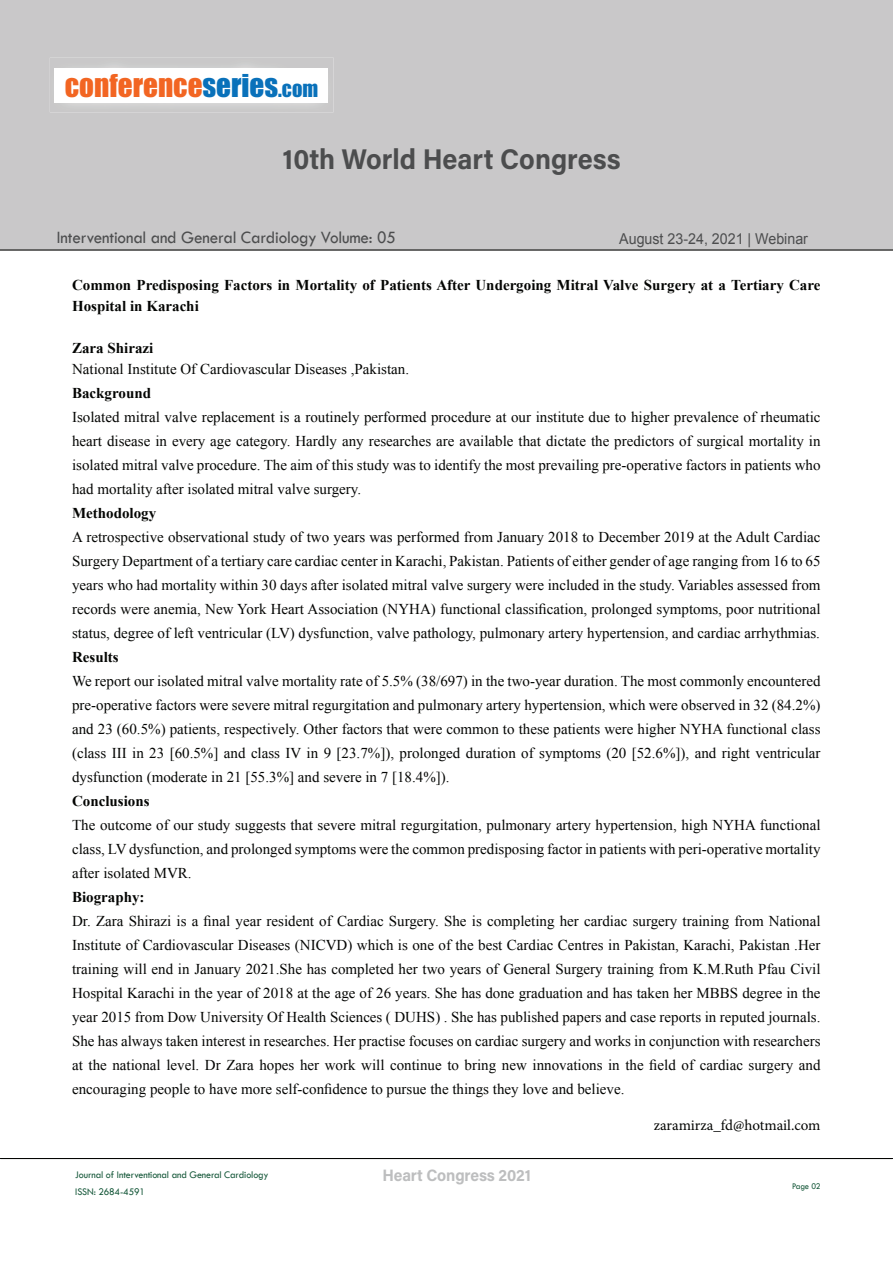
<style>
.page{position:relative;width:893px;height:1263px;background:#fff}
.page>*{position:absolute;margin:0;border:0;box-sizing:border-box;transform-origin:0 0}
.t1{font:29.1px "Impact";color:#f26522}
.t2{font:28.5px "Acumin Variable Concept";letter-spacing:.055em;color:#4c4d4e;scale:.95 1}
.t3{font:18px "Tw Cen";letter-spacing:-.01em;color:#4c4d4e;scale:.95 1}
.t4{font:16.5px "Acumin Variable Concept";letter-spacing:.04em;color:#bdbebf;scale:.95 1}
.t5{font:15px/24px "Times New Roman";color:#040503;text-align:justify}
.t6{font:700 15px/21px "Times New Roman";color:#040503}
.t7{font:15px "Arial";color:#4c4d4e;scale:.95 1}
.t8{font:15px "Minion Pro";color:#040503}
.t9{font:10.5px/17.4px "Tw Cen";letter-spacing:-.01em;color:#16583a;scale:.95 1}
.t10{font:9px "Tw Cen";letter-spacing:-.02em;color:#16583a;scale:.95 1}
.s1{color:#0971ba}
.s2{font-size:20.4px;color:#0971ba}
</style>
<div class="page">
<div style="left:0;top:0;width:893px;height:250px;background:#c9c8c9"></div>
<hr style="left:0;top:1158px;width:893px;height:1px;background:#040503">
<hr style="left:0;top:250px;width:893px;height:1px;background:#040503">
<img style="left:50px;top:58px;width:283px;height:54px">
<img style="left:54px;top:68px;width:274px;height:34px">
<h1 class="t1" style="left:65px;top:63px;width:255px">CONFERENCE<span class="s1">SERIES</span><span class="s2">.COM</span></h1>
<h2 class="t2" style="left:283px;top:139px;width:355px">10th World Heart Congress</h2>
<p class="t3" style="left:57px;top:227px;width:358px">Interventional and General Cardiology Volume: 05</p>
<p class="t7" style="left:619px;top:229px;width:200px">August 23-24, 2021 | Webinar</p>
<p class="t6" style="left:72px;top:274px;width:750px">Common Predisposing Factors in Mortality of Patients After Undergoing Mitral Valve Surgery at a Tertiary Care<br>Hospital in Karachi</p>
<p class="t6" style="left:72px;top:337px;width:83px">Zara Shirazi</p>
<p class="t5" style="left:72px;top:357px;width:339px">National Institute Of Cardiovascular Diseases ,Pakistan.</p>
<p class="t6" style="left:72px;top:382px;width:80px">Background</p>
<p class="t5" style="left:72px;top:405px;width:750px">Isolated mitral valve replacement is a routinely performed procedure at our institute due to higher prevalence of rheumatic heart disease in every age category. Hardly any researches are available that dictate the predictors of surgical mortality in isolated mitral valve procedure. The aim of this study was to identify the most prevailing pre-operative factors in patients who had mortality after isolated mitral valve surgery.</p>
<p class="t6" style="left:72px;top:502px;width:86px">Methodology</p>
<p class="t5" style="left:72px;top:525px;width:750px">A retrospective observational study of two years was performed from January 2018 to December 2019 at the Adult Cardiac Surgery Department of a tertiary care cardiac center in Karachi, Pakistan. Patients of either gender of age ranging from 16 to 65 years who had mortality within 30 days after isolated mitral valve surgery were included in the study. Variables assessed from records were anemia, New York Heart Association (NYHA) functional classification, prolonged symptoms, poor nutritional status, degree of left ventricular (LV) dysfunction, valve pathology, pulmonary artery hypertension, and cardiac arrhythmias.</p>
<p class="t6" style="left:72px;top:646px;width:48px">Results</p>
<p class="t5" style="left:72px;top:669px;width:750px">We report our isolated mitral valve mortality rate of 5.5% (38/697) in the two-year duration. The most commonly encountered pre-operative factors were severe mitral regurgitation and pulmonary artery hypertension, which were observed in 32 (84.2%) and 23 (60.5%) patients, respectively. Other factors that were common to these patients were higher NYHA functional class (class III in 23 [60.5%] and class IV in 9 [23.7%]), prolonged duration of symptoms (20 [52.6%]), and right ventricular dysfunction (moderate in 21 [55.3%] and severe in 7 [18.4%]).</p>
<p class="t6" style="left:72px;top:790px;width:79px">Conclusions</p>
<p class="t5" style="left:72px;top:813px;width:750px">The outcome of our study suggests that severe mitral regurgitation, pulmonary artery hypertension, high NYHA functional class, LV dysfunction, and prolonged symptoms were the common predisposing factor in patients with peri-operative mortality after isolated MVR.</p>
<p class="t6" style="left:72px;top:886px;width:74px">Biography:</p>
<p class="t5" style="left:72px;top:909px;width:750px">Dr. Zara Shirazi is a final year resident of Cardiac Surgery. She is completing her cardiac surgery training from National Institute of Cardiovascular Diseases (NICVD) which is one of the best Cardiac Centres in Pakistan, Karachi, Pakistan .Her training will end in January 2021.She has completed her two years of General Surgery training from K.M.Ruth Pfau Civil Hospital Karachi in the year of 2018 at the age of 26 years. She has done graduation and has taken her MBBS degree in the year 2015 from Dow University Of Health Sciences ( DUHS) . She has published papers and case reports in reputed journals.<br>She has always taken interest in researches. Her practise focuses on cardiac surgery and works in conjunction with researchers at the national level. Dr Zara hopes her work will continue to bring new innovations in the field of cardiac surgery and encouraging people to have more self-confidence to pursue the things they love and believe.</p>
<p class="t8" style="left:654px;top:1115px;width:168px">zaramirza_fd@hotmail.com</p>
<p class="t9" style="left:75px;top:1165px;width:205px">Journal of Interventional and General Cardiology<br>ISSN: 2684-4591</p>
<p class="t4" style="left:383px;top:1164px;width:157px">Heart Congress 2021</p>
<p class="t10" style="left:792px;top:1181px;width:32px">Page 02</p>
</div>
